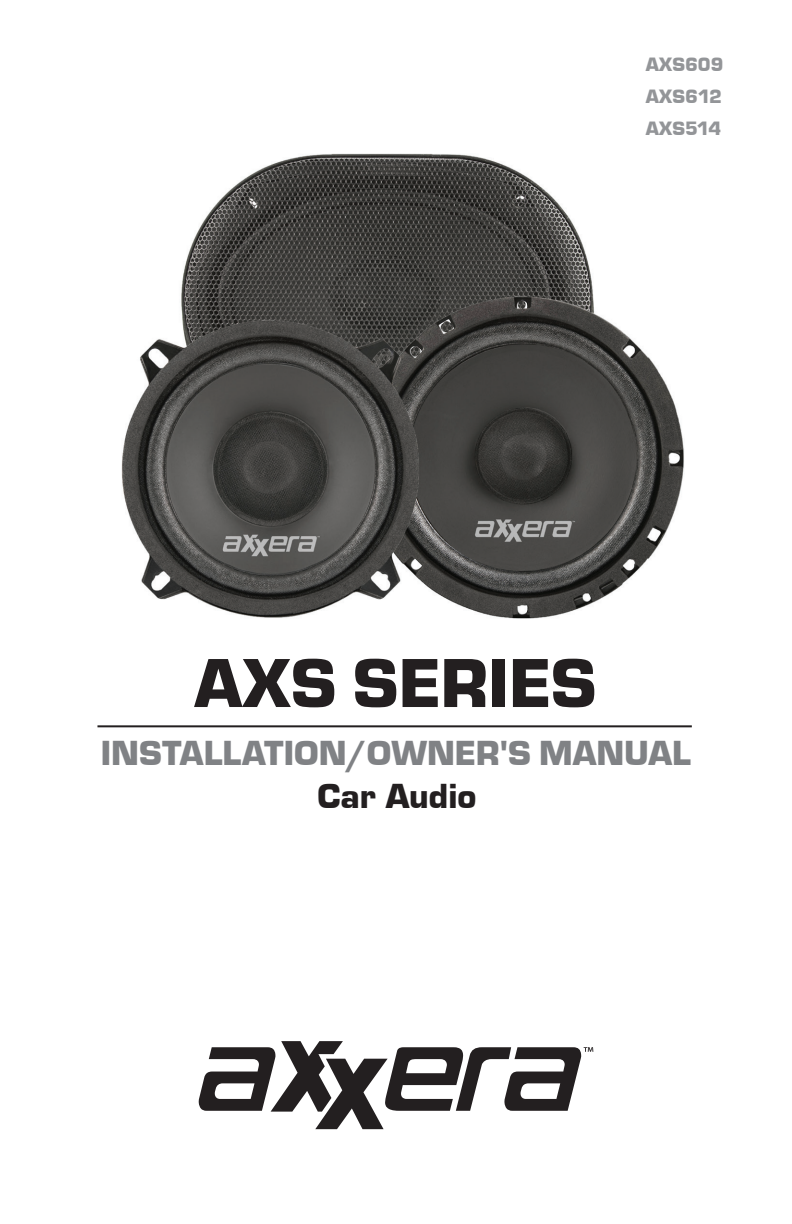
<style>
.page{position:relative;width:792px;height:1224px;background:#fff}
.page>*{position:absolute;margin:0;border:0;box-sizing:border-box;transform-origin:0 0}
.t1{font:900 72px "Eurostar";color:#231f20}
.t2{font:900 36px "Eurostar";color:#808285}
.t3{font:900 36px "Eurostar";color:#231f20}
.t4{font:900 20px/32px "Eurostar";color:#939598;text-align:justify}
</style>
<div class="page">
<hr style="left:97px;top:725px;width:595px;height:2px;background:#231f20">
<img style="left:121px;top:153px;width:563px;height:466px">
<svg style="left:199px;top:1041px;width:394px;height:88px"></svg>
<p class="t4" style="left:646px;top:48px;width:79px">AXS609<br>AXS612<br>AXS514</p>
<h1 class="t1" style="left:195px;top:638px;width:404px">AXS SERIES</h1>
<p class="t2" style="left:101px;top:731px;width:592px">INSTALLATION/OWNER'S MANUAL</p>
<p class="t3" style="left:318px;top:773px;width:160px">Car Audio</p>
</div>
